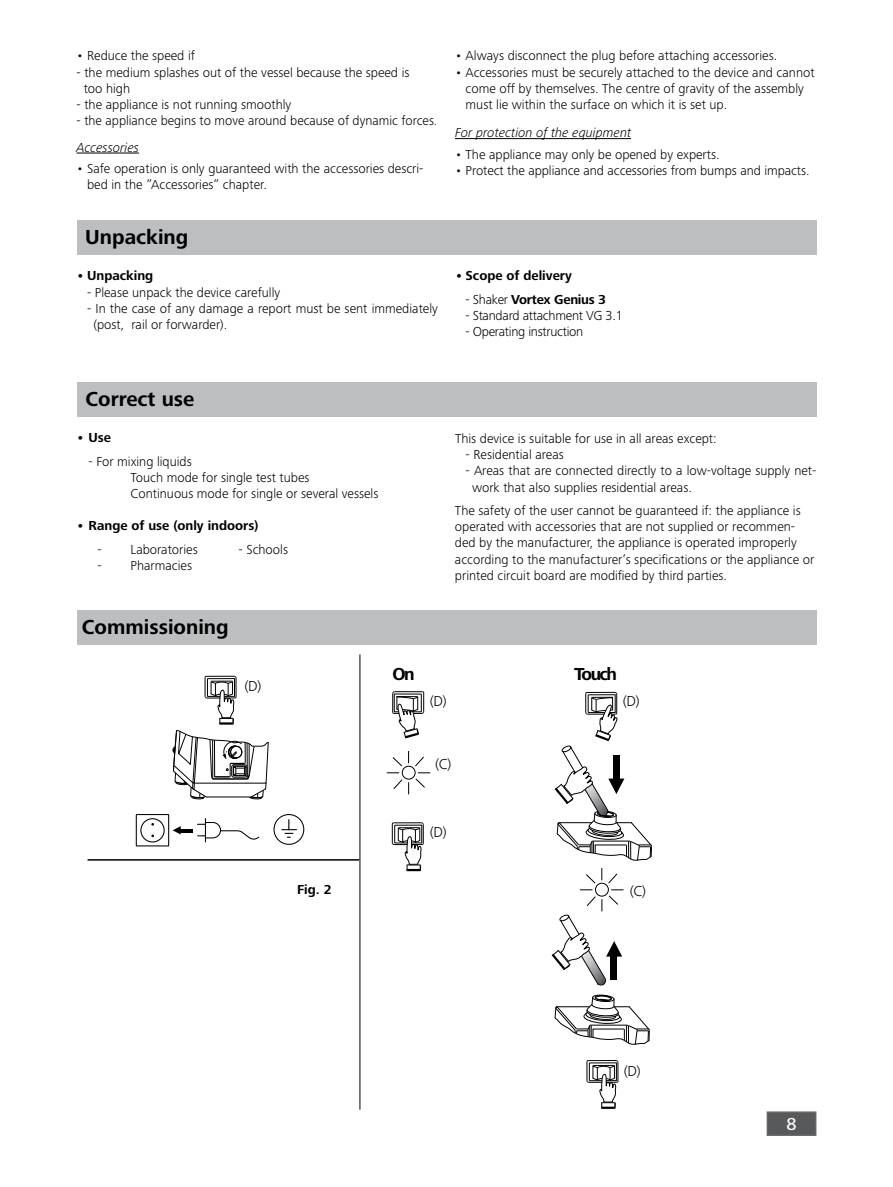
<style>
.page{position:relative;width:893px;height:1187px;background:#fff}
.page>*{position:absolute;margin:0;border:0;box-sizing:border-box;transform-origin:0 0}
.t1{font:700 21px "Frutiger Next IKA";color:#000}
.t2{font:700 18px "Frutiger Next IKA";letter-spacing:-.09em;color:#000}
.t3{font:500 18px "Frutiger Next IKA";color:#fff}
.t4{font:300 15px "Frutiger Next IKA";color:#000}
.t5{font:300 13.5px/16.2px "Frutiger Next IKA";color:#000}
.t6{font:700 13.5px "Frutiger Next IKA";color:#000}
.t7{font:300 13.5px "Frutiger Next IKA";letter-spacing:-.02em;color:#000}
.t8{font:italic 300 13.5px "Frutiger Next IKA";color:#000}
.t9{font:700 13.5px "Frutiger Next IKA";letter-spacing:-.02em;color:#000}
.s1{font-weight:300}
</style>
<div class="page">
<div style="left:767px;top:1111px;width:49px;height:24px;background:#58595b;border:2px solid #666"></div>
<hr style="left:77px;top:153px;width:62px;height:1px;background:#000">
<hr style="left:455px;top:138px;width:176px;height:1px;background:#000">
<div style="left:77px;top:220px;width:739px;height:34px;background:#bcbec0"></div>
<div style="left:77px;top:382px;width:739px;height:34px;background:#bcbec0"></div>
<div style="left:77px;top:610px;width:739px;height:34px;background:#bcbec0"></div>
<svg style="left:172px;top:675px;width:97px;height:124px"></svg>
<div style="left:273px;top:814px;width:31px;height:30px;border:1px solid #000;border-radius:50%"></div>
<svg style="left:281px;top:819px;width:16px;height:18px"></svg>
<svg style="left:181px;top:829px;width:12px;height:3px"></svg>
<div style="left:136px;top:814px;width:33px;height:32px;border:1px solid #000"></div>
<div style="left:140px;top:818px;width:25px;height:24px;border:1px solid #000;border-radius:50%"></div>
<svg style="left:197px;top:818px;width:63px;height:24px"></svg>
<svg style="left:173px;top:826px;width:8px;height:8px"></svg>
<hr style="left:88px;top:859px;width:271px;height:1px;background:#000">
<svg style="left:391px;top:822px;width:33px;height:49px"></svg>
<svg style="left:392px;top:691px;width:33px;height:48px"></svg>
<svg style="left:586px;top:1060px;width:33px;height:49px"></svg>
<svg style="left:387px;top:751px;width:43px;height:43px"></svg>
<svg style="left:554px;top:691px;width:98px;height:170px"></svg>
<svg style="left:551px;top:868px;width:99px;height:177px"></svg>
<hr style="left:359px;top:654px;width:1px;height:455px;background:#000">
<p class="t5" style="left:77px;top:48px;width:120px">• Reduce the speed if</p>
<p class="t5" style="left:84px;top:64px;width:327px;text-indent:-7px">- the medium splashes out of the vessel because the speed is too high</p>
<p class="t5" style="left:77px;top:96px;width:216px">- the appliance is not running smoothly</p>
<p class="t5" style="left:77px;top:113px;width:362px">- the appliance begins to move around because of dynamic forces.</p>
<p class="t8" style="left:77px;top:139px;width:64px">Accessories</p>
<p class="t5" style="left:87px;top:161px;width:338px;text-indent:-11px">• Safe operation is only guaranteed with the accessories descri&shy;bed in the ”Accessories” chapter.</p>
<h1 class="t1" style="left:85px;top:225px;width:105px">Unpacking</h1>
<p class="t6" style="left:77px;top:268px;width:78px">• Unpacking</p>
<p class="t5" style="left:87px;top:284px;width:195px">- Please unpack the device carefully</p>
<p class="t5" style="left:94px;top:300px;width:346px;text-indent:-7px">- In the case of any damage a report must be sent immediately (post, rail or forwarder).</p>
<p class="t5" style="left:455px;top:48px;width:324px">• Always disconnect the plug before attaching accessories.</p>
<p class="t5" style="left:466px;top:64px;width:350px;text-indent:-11px">• Accessories must be securely attached to the device and cannot come off by themselves. The centre of gravity of the assembly must lie within the surface on which it is set up.</p>
<p class="t8" style="left:455px;top:125px;width:178px">For protection of the equipment</p>
<p class="t5" style="left:455px;top:146px;width:266px">• The appliance may only be opened by experts.</p>
<p class="t5" style="left:455px;top:162px;width:356px">• Protect the appliance and accessories from bumps and impacts.</p>
<p class="t6" style="left:455px;top:268px;width:118px">• Scope of delivery</p>
<p class="t9" style="left:465px;top:291px;width:142px"><span class="s1">- Shaker</span> Vortex Genius 3</p>
<p class="t7" style="left:465px;top:308px;width:159px">- Standard attachment VG 3.1</p>
<p class="t7" style="left:465px;top:324px;width:119px">- Operating instruction</p>
<h1 class="t1" style="left:86px;top:387px;width:110px">Correct use</h1>
<p class="t6" style="left:77px;top:430px;width:36px">• Use</p>
<p class="t5" style="left:131px;top:453px;width:249px;text-indent:-42px">- For mixing liquids<br>Touch mode for single test tubes<br>Continuous mode for single or several vessels</p>
<p class="t6" style="left:77px;top:518px;width:183px">• Range of use (only indoors)</p>
<p class="t5" style="left:98px;top:541px;width:102px">- Laboratories</p>
<p class="t5" style="left:239px;top:541px;width:51px">- Schools</p>
<p class="t5" style="left:98px;top:557px;width:96px">- Pharmacies</p>
<h1 class="t1" style="left:82px;top:615px;width:148px">Commissioning</h1>
<p class="t5" style="left:455px;top:430px;width:263px">This device is suitable for use in all areas except:</p>
<p class="t5" style="left:466px;top:446px;width:100px">- Residential areas</p>
<p class="t5" style="left:472px;top:462px;width:346px;text-indent:-6px">- Areas that are connected directly to a low-voltage supply net&shy;work that also supplies residential areas.</p>
<p class="t5" style="left:455px;top:502px;width:361px">The safety of the user cannot be guaranteed if: the appliance is operated with accessories that are not supplied or recommen&shy;ded by the manufacturer, the appliance is operated improperly according to the manufacturer’s specifications or the appliance or printed circuit board are modified by third parties.</p>
<p class="t4" style="left:533px;top:464px;width:19px">(D)</p>
<p class="t4" style="left:244px;top:677px;width:19px">(D)</p>
<h2 class="t2" style="left:285px;top:876px;width:44px">Touch</h2>
<p class="t6" style="left:297px;top:882px;width:36px">Fig. 2</p>
<h2 class="t2" style="left:393px;top:663px;width:24px">On</h2>
<h2 class="t2" style="left:574px;top:663px;width:44px">Touch</h2>
<p class="t4" style="left:430px;top:692px;width:19px">(D)</p>
<p class="t4" style="left:435px;top:755px;width:18px">(C)</p>
<p class="t4" style="left:430px;top:823px;width:19px">(D)</p>
<p class="t4" style="left:623px;top:692px;width:19px">(D)</p>
<p class="t4" style="left:630px;top:881px;width:18px">(C)</p>
<p class="t4" style="left:624px;top:1061px;width:19px">(D)</p>
<h2 class="t3" style="left:786px;top:1113px;width:12px">8</h2>
</div>
